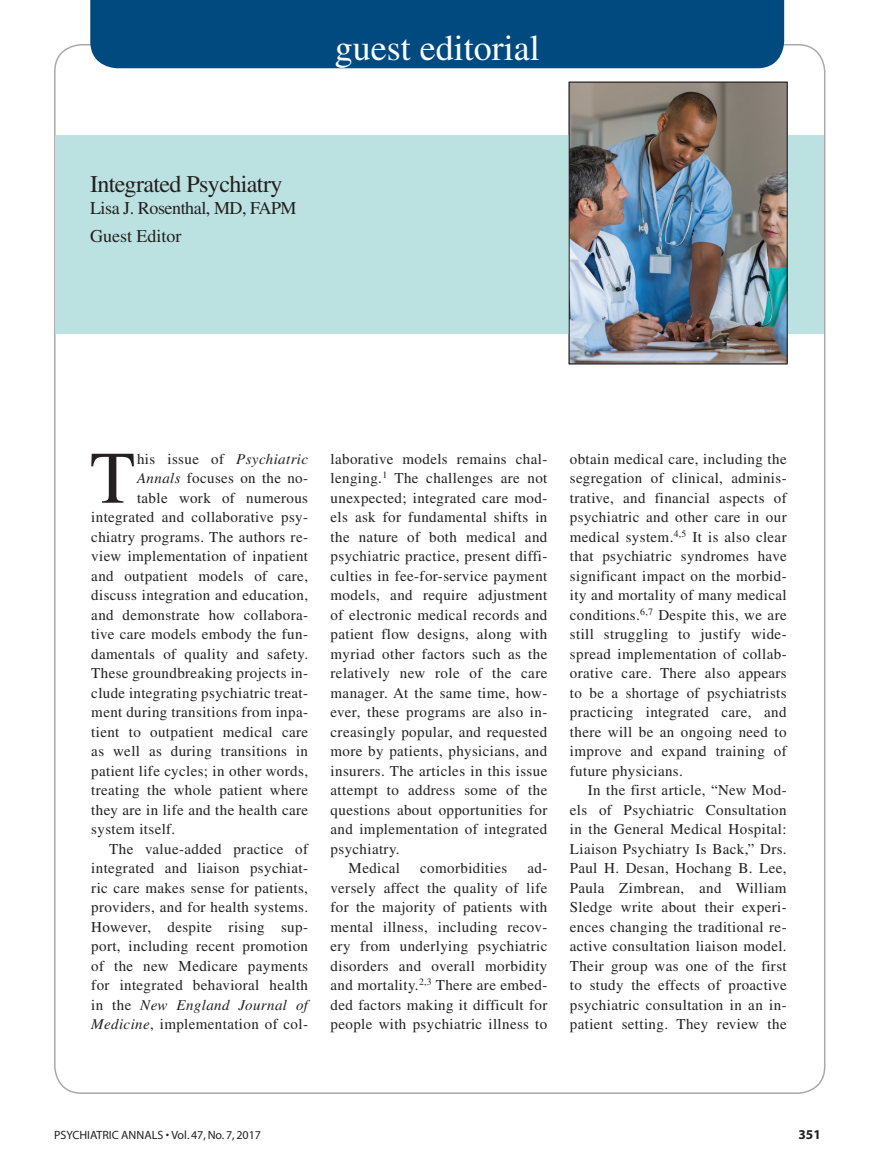
<style>
.page{position:relative;width:878px;height:1175px;background:#fff}
.page>*{position:absolute;margin:0;border:0;box-sizing:border-box;transform-origin:0 0}
.drop_cap{font:73.95px "Times";color:#231f20}
.t1{font:36px "Times";color:#fff}
.t2{font:24px "Times";letter-spacing:-.025em;color:#231f20}
.t3{font:18px "Times";letter-spacing:-.025em;color:#231f20}
.t4{font:18px "Times";color:#231f20}
.Body_text{font:15px/19.5px "Times";letter-spacing:.025em;color:#231f20;text-align:justify}
.drop_cap-2{font:15px "Times";letter-spacing:.025em;color:#231f20}
.drop_cap-3{font:italic 15px "Times";letter-spacing:.025em;color:#231f20}
.runningFoot{font:700 13.5px "Myriad";color:#231f20}
.runningFoot-2{font:12px "Myriad";color:#231f20}
.s1{font-style:normal}
.s2{font-style:italic}
</style>
<div class="page">
<div style="left:90px;top:0;width:694px;height:68px;background:#004a7f"></div>
<div style="left:56px;top:135px;width:768px;height:198px;background:#bbe2e1"></div>
<img style="left:570px;top:84px;width:215px;height:278px">
<div style="left:568px;top:82px;width:219px;height:282px;border:1px solid #231f20"></div>
<h2 class="t1" style="left:335px;top:27px;width:206px">guest editorial</h2>
<p class="t2" style="left:90px;top:170px;width:194px">Integrated Psychiatry</p>
<p class="t3" style="left:90px;top:197px;width:208px">Lisa J. Rosenthal, MD, FAPM</p>
<p class="t4" style="left:90px;top:226px;width:93px">Guest Editor</p>
<h3 class="t2" style="left:90px;top:170px;width:221px">Ti le of Issue Goes Here</h3>
<p class="t3" style="left:90px;top:197px;width:133px">Guest Editor N me</p>
<p class="drop_cap" style="left:90px;top:436px;width:47px">T</p>
<p class="drop_cap-3" style="left:137px;top:450px;width:172px"><span class="s1">his issue of</span> Psychiatric</p>
<p class="drop_cap-2" style="left:137px;top:470px;width:172px"><span class="s2">Annals</span> focuses on the no-</p>
<p class="drop_cap-2" style="left:137px;top:489px;width:172px">table work of numerous</p>
<p class="drop_cap-2" style="left:91px;top:509px;width:218px">integrated and collaborative psy-</p>
<p class="drop_cap-2" style="left:91px;top:528px;width:218px">chiatry programs. The authors re-</p>
<p class="drop_cap-2" style="left:91px;top:548px;width:218px">view implementation of inpatient</p>
<p class="drop_cap-2" style="left:91px;top:567px;width:218px">and outpatient models of care,</p>
<p class="drop_cap-2" style="left:91px;top:587px;width:218px">discuss integration and education,</p>
<p class="drop_cap-2" style="left:91px;top:606px;width:218px">and demonstrate how collabora-</p>
<p class="drop_cap-2" style="left:91px;top:626px;width:218px">tive care models embody the fun-</p>
<p class="drop_cap-2" style="left:91px;top:645px;width:218px">damentals of quality and safety.</p>
<p class="drop_cap-2" style="left:91px;top:665px;width:218px">These groundbreaking projects in-</p>
<p class="drop_cap-2" style="left:91px;top:684px;width:218px">clude integrating psychiatric treat-</p>
<p class="drop_cap-2" style="left:91px;top:704px;width:218px">ment during transitions from inpa-</p>
<p class="drop_cap-2" style="left:91px;top:723px;width:218px">tient to outpatient medical care</p>
<p class="drop_cap-2" style="left:91px;top:743px;width:218px">as well as during transitions in</p>
<p class="drop_cap-2" style="left:91px;top:762px;width:218px">patient life cycles; in other words,</p>
<p class="drop_cap-2" style="left:91px;top:782px;width:218px">treating the whole patient where</p>
<p class="drop_cap-2" style="left:91px;top:801px;width:218px">they are in life and the health care</p>
<p class="drop_cap-2" style="left:91px;top:821px;width:86px">system itself.</p>
<p class="Body_text" style="left:91px;top:839px;width:218px;text-indent:18px">The value-added practice of integrated and liaison psychiat&shy;ric care makes sense for patients, providers, and for health systems.<br>However, despite rising sup&shy;port, including recent promotion of the new Medicare payments for integrated behavioral health in the <span class="s2">New England Journal of Medicine</span>, implementation of col-</p>
<p class="Body_text" style="left:330px;top:449px;width:218px">laborative models remains chal&shy;lenging.<sup>1</sup> The challenges are not unexpected; integrated care mod&shy;els ask for fundamental shifts in the nature of both medical and psychiatric practice, present diffi&shy;culties in fee-for-service payment models, and require adjustment of electronic medical records and patient flow designs, along with myriad other factors such as the relatively new role of the care manager. At the same time, how&shy;ever, these programs are also in&shy;creasingly popular, and requested more by patients, physicians, and insurers. The articles in this issue attempt to address some of the questions about opportunities for and implementation of integrated psychiatry.</p>
<p class="Body_text" style="left:348px;top:858px;width:53px">Medical</p>
<p class="Body_text" style="left:420px;top:858px;width:88px">comorbidities</p>
<p class="Body_text" style="left:330px;top:858px;width:218px;text-indent:197px">ad&shy;versely affect the quality of life for the majority of patients with mental illness, including recov&shy;ery from underlying psychiatric disorders and overall morbidity and mortality.<sup>2,3</sup> There are embed&shy;ded factors making it difficult for people with psychiatric illness to</p>
<p class="Body_text" style="left:570px;top:449px;width:218px">obtain medical care, including the segregation of clinical, adminis&shy;trative, and financial aspects of psychiatric and other care in our medical system.<sup>4,5</sup> It is also clear that psychiatric syndromes have significant impact on the morbid&shy;ity and mortality of many medical conditions.<sup>6,7</sup> Despite this, we are still struggling to justify wide&shy;spread implementation of collab&shy;orative care. There also appears to be a shortage of psychiatrists practicing integrated care, and there will be an ongoing need to improve and expand training of future physicians.</p>
<p class="Body_text" style="left:570px;top:780px;width:218px;text-indent:18px">In the first article, “New Mod&shy;els of Psychiatric Consultation in the General Medical Hospital:<br>Liaison Psychiatry Is Back,” Drs.<br>Paul H. Desan, Hochang B. Lee, Paula Zimbrean, and William Sledge write about their experi&shy;ences changing the traditional re&shy;active consultation liaison model.<br>Their group was one of the first to study the effects of proactive psychiatric consultation in an in&shy;patient setting. They review the</p>
<p class="runningFoot-2" style="left:54px;top:1129px;width:208px">PSYCHIATRIC ANNALS • Vol. 47, No. 7, 2017</p>
<p class="runningFoot" style="left:798px;top:1127px;width:24px">351</p>
</div>
